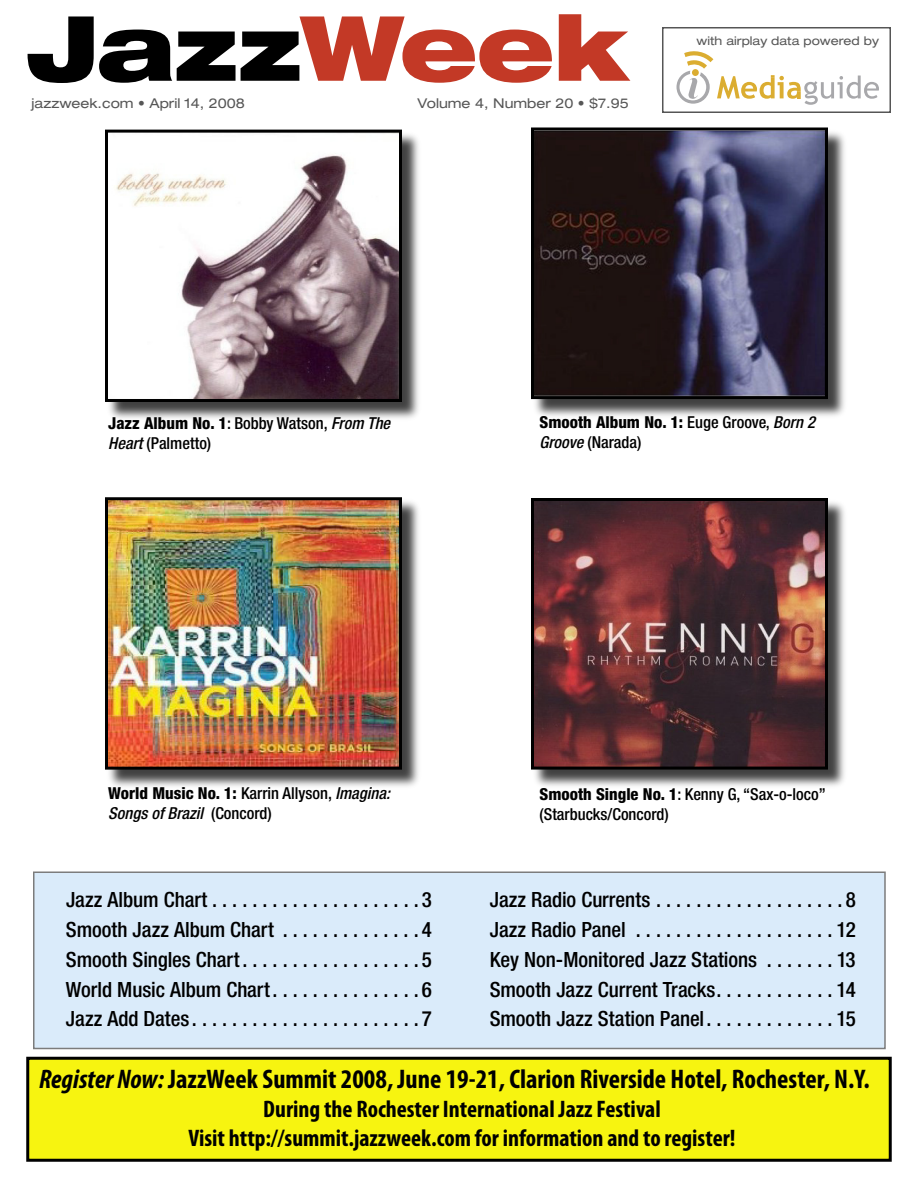
<style>
.page{position:relative;width:918px;height:1188px;background:#fff}
.page>*{position:absolute;margin:0;border:0;box-sizing:border-box;transform-origin:0 0}
.t1{font:900 expanded 90px "Helvetica Neue LT Std";letter-spacing:-.015em;color:#000}
.t2{font:700 condensed 27px "Myriad Pro";color:#000}
.t3{font:700 condensed 24px/28.8px "Myriad Pro";color:#000;text-align:center}
.t4{font:500 condensed 21px/29.7px "Helvetica Neue LT Std";color:#000;text-align:justify}
.t5{font:500 condensed 16.5px/19.8px "Helvetica Neue LT Std";color:#000}
.t6{font:expanded 13.5px "Helvetica Neue LT Std";color:#565656}
.t7{font:expanded 12px "Helvetica Neue LT Std";color:#565656}
.s1{color:#c33926}
.s2{font-weight:800}
.s3{font-style:italic}
</style>
<div class="page">
<div style="left:662px;top:27px;width:229px;height:86px;border:2px solid #565656"></div>
<svg style="left:677px;top:51px;width:202px;height:54px"></svg>
<div style="left:34px;top:872px;width:851px;height:176px;background:#daebfa"></div>
<div style="left:33px;top:872px;width:853px;height:177px;border:2px solid #7c7c7c"></div>
<div style="left:532px;top:128px;width:317px;height:291px;background:#000;opacity:.75"></div>
<img style="left:535px;top:132px;width:289px;height:263px">
<div style="left:531px;top:128px;width:297px;height:271px;border:3px solid #000"></div>
<div style="left:28px;top:1058px;width:862px;height:102px;background:#f7f410"></div>
<div style="left:26px;top:1057px;width:866px;height:105px;border:3px solid #000"></div>
<div style="left:532px;top:499px;width:317px;height:291px;background:#000;opacity:.75"></div>
<img style="left:535px;top:502px;width:289px;height:264px">
<div style="left:531px;top:498px;width:297px;height:272px;border:3px solid #000"></div>
<div style="left:106px;top:130px;width:317px;height:293px;background:#000;opacity:.75"></div>
<img style="left:109px;top:134px;width:289px;height:264px">
<div style="left:105px;top:130px;width:297px;height:272px;border:3px solid #000"></div>
<div style="left:106px;top:498px;width:317px;height:292px;background:#000;opacity:.75"></div>
<img style="left:109px;top:501px;width:289px;height:265px">
<div style="left:105px;top:497px;width:297px;height:273px;border:3px solid #000"></div>
<h1 class="t1" style="left:27px;top:-10px;width:603px">Jazz<span class="s1">Week</span></h1>
<p class="t6" style="left:32px;top:95px;width:215px">jazzweek.com • April 14, 2008</p>
<p class="t6" style="left:418px;top:95px;width:213px">Volume 4, Number 20 • $7.95</p>
<p class="t7" style="left:697px;top:33px;width:184px">with airplay data powered by</p>
<p class="t5" style="left:108px;top:413px;width:283px"><span class="s2">Jazz Album No. 1</span>: Bobby Watson, <span class="s3">From The<br>Heart</span> (Palmetto)</p>
<p class="t5" style="left:540px;top:412px;width:277px"><span class="s2">Smooth Album No. 1:</span> Euge Groove, <span class="s3">Born 2<br>Groove</span> (Narada)</p>
<p class="t5" style="left:108px;top:783px;width:283px"><span class="s2">World Music No. 1:</span> Karrin Allyson, <span class="s3">Imagina:<br>Songs of Brazil</span> (Concord)</p>
<p class="t4" style="left:66px;top:885px;width:368px">Jazz Album Chart . . . . . . . . . . . . . . . . . . . . . 3<br>Smooth Jazz Album Chart . . . . . . . . . . . . . . 4<br>Smooth Singles Chart. . . . . . . . . . . . . . . . . . 5<br>World Music Album Chart. . . . . . . . . . . . . . . 6<br>Jazz Add Dates . . . . . . . . . . . . . . . . . . . . . . . 7</p>
<p class="t5" style="left:540px;top:784px;width:288px"><span class="s2">Smooth Single No. 1</span>: Kenny G, “Sax-o-loco” (Starbucks/Concord)</p>
<p class="t4" style="left:490px;top:885px;width:368px">Jazz Radio Currents . . . . . . . . . . . . . . . . . . . 8<br>Jazz Radio Panel . . . . . . . . . . . . . . . . . . . . 12<br>Key Non-Monitored Jazz Stations . . . . . . . 13<br>Smooth Jazz Current Tracks. . . . . . . . . . . . 14<br>Smooth Jazz Station Panel. . . . . . . . . . . . . 15</p>
<p class="t2" style="left:39px;top:1064px;width:832px"><span class="s3">Register Now:</span> JazzWeek Summit 2008, June 19-21, Clarion Riverside Hotel, Rochester, N.Y.</p>
<p class="t3" style="left:189px;top:1095px;width:549px">During the Rochester International Jazz Festival<br>Visit http://summit.jazzweek.com for information and to register!</p>
</div>
